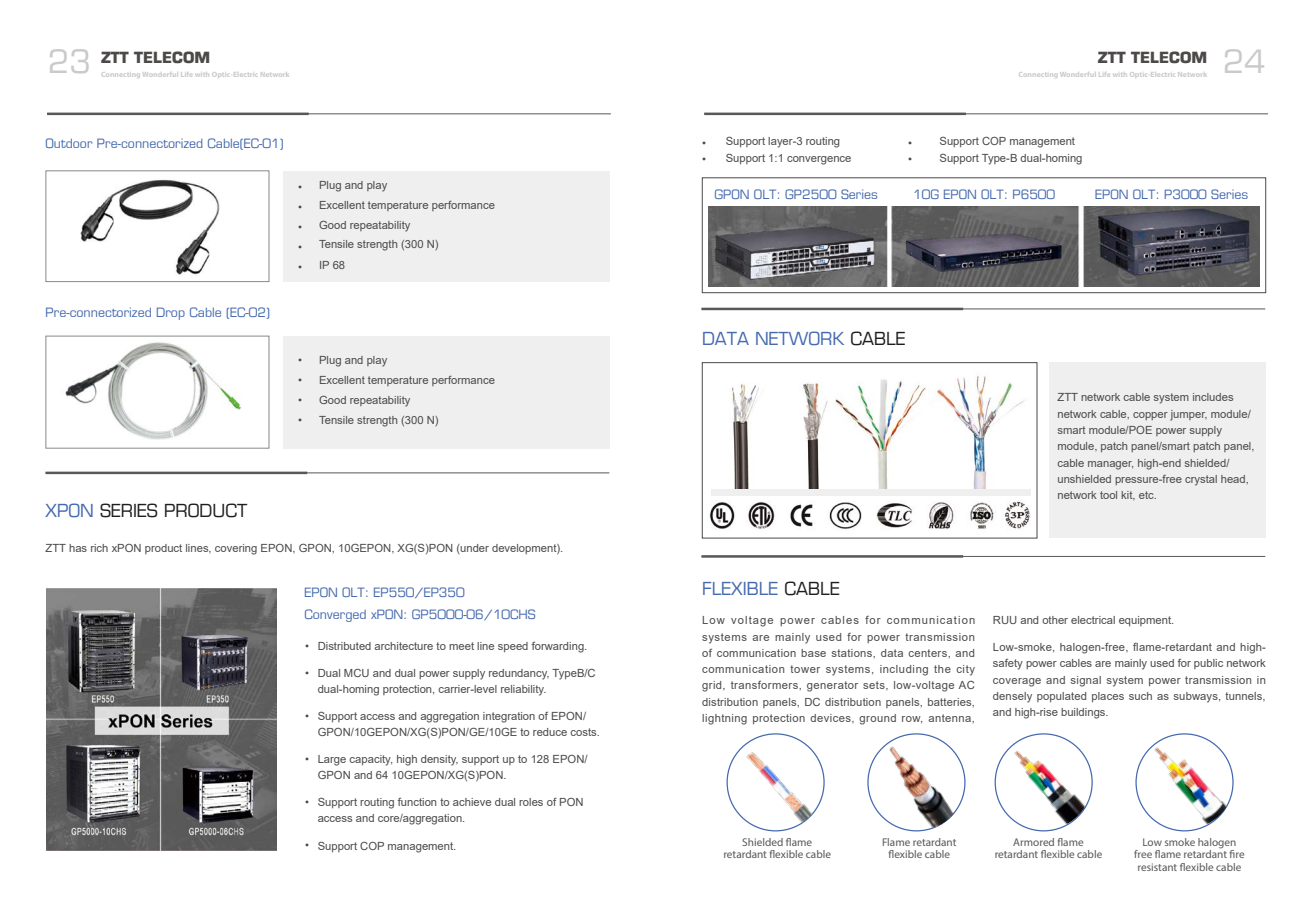
<style>
.page{position:relative;width:1312px;height:922px;background:#fff}
.page>*{position:absolute;margin:0;border:0;box-sizing:border-box;transform-origin:0 0}
.t1{font:31.25px "Eurostile";color:#c9caca}
.t2{font:17.5px "Eurostile";color:#456aae}
.t3{font:17.5px "Eurostile";color:#1f1e1d}
.t4{font:700 15px "Eurostile";color:#4c4948}
.t5{font:12.5px/22.1px "Eurostile";color:#456aae}
.t6{font:11.25px/16.2px "Arial";color:#4c4948}
.t7{font:11.25px/12.5px "Myriad Pro";color:#595757;text-align:center}
.t8{font:700 7.75px "Myriad Pro";color:#c9caca}
.s1{color:#456aae}
.s2{color:#1f1e1d}
</style>
<div class="page">
<img style="left:731px;top:376px;width:300px;height:143px">
<div style="left:702px;top:362px;width:334px;height:176px;border:1px solid #4c4948"></div>
<div style="left:1049px;top:362px;width:216px;height:176px;background:#efefef"></div>
<hr style="left:47px;top:113px;width:563px;height:1px;background:#595757">
<hr style="left:47px;top:113px;width:262px;height:2px;background:#595757">
<hr style="left:704px;top:113px;width:563px;height:1px;background:#595757">
<hr style="left:704px;top:113px;width:261px;height:2px;background:#595757">
<div style="left:283px;top:171px;width:326px;height:111px;background:#efefef"></div>
<div style="left:283px;top:336px;width:326px;height:112px;background:#efefef"></div>
<img style="left:70px;top:179px;width:165px;height:104px">
<img style="left:65px;top:342px;width:177px;height:98px">
<div style="left:46px;top:170px;width:223px;height:112px;border:1px solid #898989"></div>
<div style="left:46px;top:336px;width:223px;height:112px;border:1px solid #898989"></div>
<hr style="left:46px;top:472px;width:563px;height:1px;background:#595757">
<hr style="left:46px;top:471px;width:261px;height:3px;background:#595757">
<hr style="left:701px;top:308px;width:563px;height:1px;background:#595757">
<hr style="left:701px;top:307px;width:261px;height:3px;background:#595757">
<hr style="left:701px;top:556px;width:563px;height:1px;background:#595757">
<hr style="left:701px;top:555px;width:261px;height:2px;background:#595757">
<img style="left:46px;top:588px;width:230px;height:262px">
<img style="left:708px;top:207px;width:551px;height:79px">
<div style="left:702px;top:177px;width:563px;height:116px;border:1px solid #4c4948"></div>
<div style="left:710px;top:489px;width:319px;height:10px;background:#efefef"></div>
<img style="left:709px;top:496px;width:320px;height:33px">
<img style="left:999px;top:734px;width:90px;height:93px">
<img style="left:872px;top:734px;width:87px;height:96px">
<img style="left:1141px;top:734px;width:88px;height:92px">
<img style="left:741px;top:742px;width:74px;height:82px">
<h1 class="t1" style="left:48px;top:43px;width:45px">23</h1>
<h3 class="t4" style="left:101px;top:48px;width:111px">ZTT TELECOM</h3>
<p class="t8" style="left:101px;top:69px;width:190px">Connecting Wonderful Life with Optic-Electric Network</p>
<p class="t5" style="left:46px;top:133px;width:239px">Outdoor Pre-connectorized Cable(EC-01)</p>
<p class="t5" style="left:46px;top:301px;width:226px">Pre-connectorized Drop Cable (EC-02)</p>
<p class="t6" style="left:298px;top:177px;width:5px;line-height:19.8px;text-align:justify">• • • • •</p>
<p class="t6" style="left:298px;top:350px;width:5px;line-height:19.8px;text-align:justify">• • • •</p>
<p class="t6" style="left:319px;top:175px;width:177px;line-height:20px">Plug and play<br>Excellent temperature performance<br>Good repeatability<br>Tensile strength (300 N)<br>IP 68</p>
<p class="t6" style="left:319px;top:350px;width:177px;line-height:20px">Plug and play<br>Excellent temperature performance<br>Good repeatability<br>Tensile strength (300 N)</p>
<h2 class="t3" style="left:46px;top:499px;width:203px"><span class="s1">XPON</span> SERIES PRODUCT</h2>
<p class="t6" style="left:46px;top:540px;width:519px">ZTT has rich xPON product lines, covering EPON, GPON, 10GEPON, XG(S)PON (under development).</p>
<p class="t5" style="left:304px;top:581px;width:233px">EPON OLT: EP550/EP350<br>Converged xPON: GP5000-06/10CHS</p>
<p class="t6" style="left:317px;top:637px;width:271px">Distributed architecture to meet line speed forwarding.</p>
<p class="t6" style="left:317px;top:664px;width:279px">Dual MCU and dual power supply redundancy, TypeB/C dual-homing protection, carrier-level reliability.</p>
<p class="t6" style="left:317px;top:707px;width:283px">Support access and aggregation integration of EPON/<br>GPON/10GEPON/XG(S)PON/GE/10GE to reduce costs.</p>
<p class="t6" style="left:317px;top:750px;width:271px">Large capacity, high density, support up to 128 EPON/<br>GPON and 64 10GEPON/XG(S)PON.</p>
<p class="t6" style="left:317px;top:793px;width:267px">Support routing function to achieve dual roles of PON access and core/aggregation.</p>
<p class="t6" style="left:317px;top:837px;width:140px">Support COP management.</p>
<p class="t6" style="left:305px;top:637px;width:5px">•</p>
<p class="t6" style="left:305px;top:664px;width:5px">•</p>
<p class="t6" style="left:305px;top:707px;width:5px">•</p>
<p class="t6" style="left:305px;top:750px;width:5px">•</p>
<p class="t6" style="left:305px;top:793px;width:5px">•</p>
<p class="t6" style="left:305px;top:837px;width:5px">•</p>
<h3 class="t4" style="left:1097px;top:48px;width:111px">ZTT TELECOM</h3>
<p class="t8" style="left:1018px;top:69px;width:190px">Connecting Wonderful Life with Optic-Electric Network</p>
<h1 class="t1" style="left:1222px;top:43px;width:45px">24</h1>
<p class="t6" style="left:725px;top:133px;width:127px">Support layer-3 routing<br>Support 1:1 convergence</p>
<p class="t6" style="left:939px;top:133px;width:144px">Support COP management<br>Support Type-B dual-homing</p>
<p class="t6" style="left:702px;top:135px;width:5px">• •</p>
<p class="t6" style="left:907px;top:135px;width:5px">• •</p>
<p class="t5" style="left:714px;top:183px;width:165px">GPON OLT: GP2500 Series</p>
<p class="t5" style="left:912px;top:183px;width:143px">10G EPON OLT: P6500</p>
<p class="t5" style="left:1094px;top:183px;width:154px">EPON OLT: P3000 Series</p>
<h2 class="t2" style="left:702px;top:327px;width:205px">DATA NETWORK <span class="s2">CABLE</span></h2>
<h2 class="t2" style="left:702px;top:577px;width:139px">FLEXIBLE <span class="s2">CABLE</span></h2>
<p class="t6" style="left:1057px;top:389px;width:198px">ZTT network cable system includes network cable, copper jumper, module/ smart module/POE power supply module, patch panel/smart patch panel, cable manager, high-end shielded/ unshielded pressure-free crystal head, network tool kit, etc.</p>
<p class="t6" style="left:702px;top:612px;width:274px;text-align:justify">Low voltage power cables for communication systems are mainly used for power transmission of communication base stations, data centers, and communication tower systems, including the city grid, transformers, generator sets, low-voltage AC distribution panels, DC distribution panels, batteries, lightning protection devices, ground row, antenna,</p>
<p class="t6" style="left:992px;top:612px;width:183px">RUU and other electrical equipment.</p>
<p class="t6" style="left:992px;top:638px;width:274px;text-align:justify">Low-smoke, halogen-free, flame-retardant and high&shy;safety power cables are mainly used for public network coverage and signal system power transmission in densely populated places such as subways, tunnels, and high-rise buildings.</p>
<p class="t7" style="left:723px;top:835px;width:109px">Shielded flame retardant flexible cable</p>
<p class="t7" style="left:1133px;top:835px;width:112px">Low smoke halogen free flame retardant fire resistant flexible cable</p>
<p class="t7" style="left:881px;top:835px;width:76px">Flame retardant flexible cable</p>
<p class="t7" style="left:994px;top:835px;width:109px">Armored flame retardant flexible cable</p>
</div>
